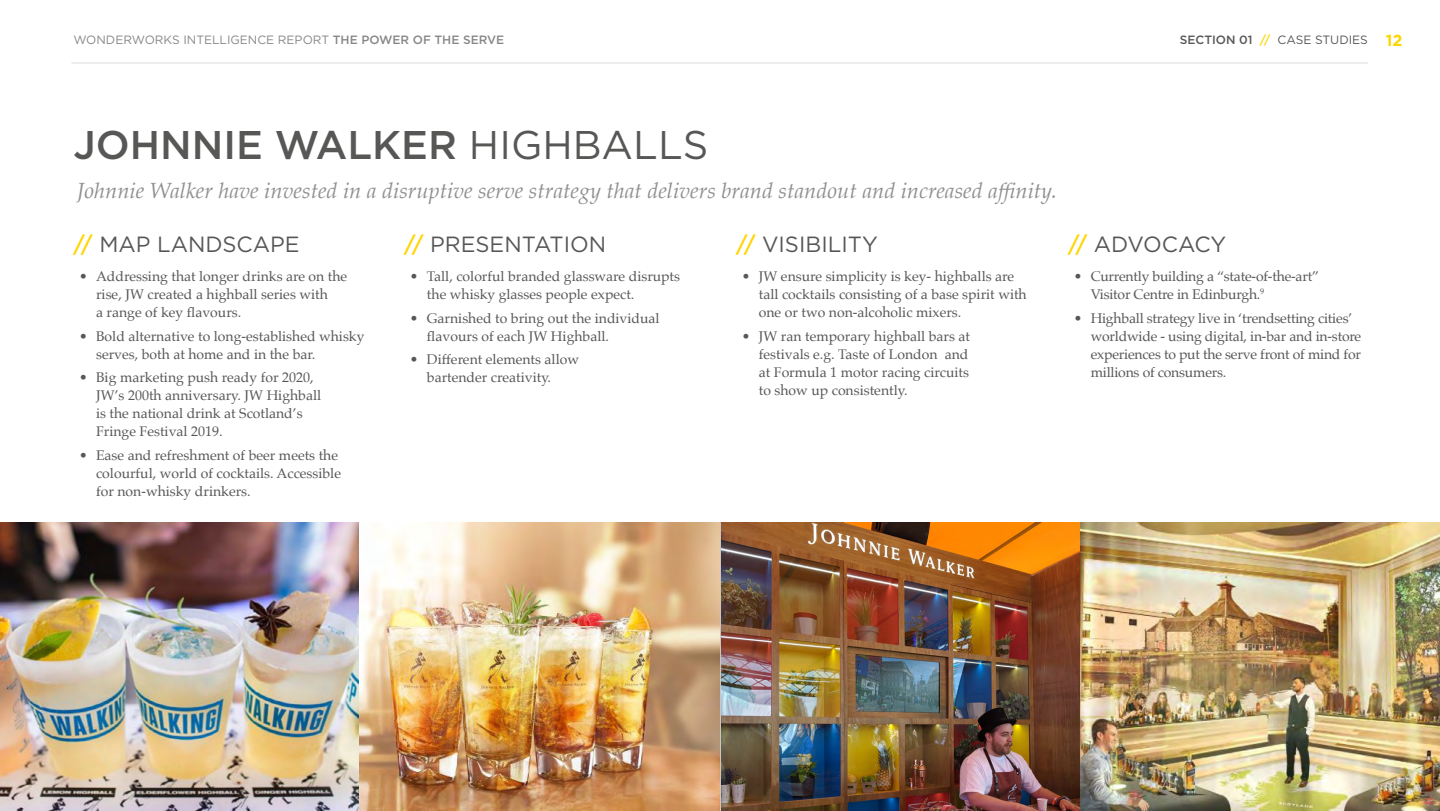
<style>
.page{position:relative;width:1440px;height:811px;background:#fff}
.page>*{position:absolute;margin:0;border:0;box-sizing:border-box;transform-origin:0 0}
.t1{font:500 40px "Gotham HTF";color:#575756}
.t2{font:italic 22px "Palatino";color:#909090}
.t3{font:22px "Gotham HTF";color:#575756}
.t4{font:14px/18px "Palatino";color:#575756}
.t5{font:12px "Gotham HTF";color:#878787}
.t6{font:12px "Gotham HTF";color:#575756}
.s1{font-weight:500}
.s2{font-weight:500;color:#ffd500}
.s3{font-weight:700;font-size:16px;color:#ffd500}
.s4{font-weight:400}
</style>
<div class="page">
<img style="left:0;top:522px;width:360px;height:289px">
<img style="left:360px;top:522px;width:360px;height:289px">
<img style="left:720px;top:522px;width:360px;height:289px">
<img style="left:1080px;top:522px;width:360px;height:289px">
<hr style="left:71px;top:63px;width:1297px;height:1px;background:#dbdbdb">
<p class="t5" style="left:73px;top:33px;width:432px">WONDERWORKS INTELLIGENCE REPORT <span class="s1">THE POWER OF THE SERVE</span></p>
<p class="t6" style="left:1180px;top:33px;width:224px"><span class="s1">SECTION 01</span> <span class="s2">//</span> CASE STUDIES <span class="s3">12</span></p>
<h1 class="t1" style="left:73px;top:122px;width:636px">JOHNNIE WALKER <span class="s4">HIGHBALLS</span></h1>
<h2 class="t2" style="left:77px;top:172px;width:981px">Johnnie Walker have invested in a disruptive serve strategy that delivers brand standout and increased affinity.</h2>
<h2 class="t3" style="left:73px;top:232px;width:228px"><span class="s2">//</span> MAP LANDSCAPE</h2>
<p class="t4" style="left:96px;top:267px;width:253px;text-indent:-17px">• Addressing that longer drinks are on the rise, JW created a highball series with<br>a range of key flavours.</p>
<p class="t4" style="left:96px;top:327px;width:270px;text-indent:-17px">• Bold alternative to long-established whisky serves, both at home and in the bar.</p>
<p class="t4" style="left:96px;top:368px;width:227px;text-indent:-17px">• Big marketing push ready for 2020,<br>JW’s 200th anniversary. JW Highball is the national drink at Scotland’s<br>Fringe Festival 2019.</p>
<p class="t4" style="left:96px;top:446px;width:246px;text-indent:-17px">• Ease and refreshment of beer meets the colourful, world of cocktails. Accessible for non-whisky drinkers.</p>
<h2 class="t3" style="left:404px;top:232px;width:203px"><span class="s2">//</span> PRESENTATION</h2>
<p class="t4" style="left:427px;top:267px;width:255px;text-indent:-17px">• Tall, colorful branded glassware disrupts the whisky glasses people expect.</p>
<p class="t4" style="left:427px;top:309px;width:234px;text-indent:-17px">• Garnished to bring out the individual flavours of each JW Highball.</p>
<p class="t4" style="left:427px;top:350px;width:154px;text-indent:-17px">• Different elements allow bartender creativity.</p>
<h2 class="t3" style="left:736px;top:232px;width:143px"><span class="s2">//</span> VISIBILITY</h2>
<p class="t4" style="left:759px;top:267px;width:269px;text-indent:-17px">• JW ensure simplicity is key- highballs are tall cocktails consisting of a base spirit with one or two non-alcoholic mixers.</p>
<p class="t4" style="left:759px;top:327px;width:213px;text-align:justify;text-indent:-17px">• JW ran temporary highball bars at festivals e.g. Taste of London and at Formula 1 motor racing circuits to show up consistently.</p>
<h2 class="t3" style="left:1068px;top:232px;width:160px"><span class="s2">//</span> ADVOCACY</h2>
<p class="t4" style="left:1091px;top:267px;width:230px;text-indent:-17px">• Currently building a “state-of-the-art”<br>Visitor Centre in Edinburgh.<sup>9</sup></p>
<p class="t4" style="left:1091px;top:309px;width:272px;text-indent:-17px">• Highball strategy live in ‘trendsetting cities’ worldwide - using digital, in-bar and in-store experiences to put the serve front of mind for millions of consumers.</p>
</div>
